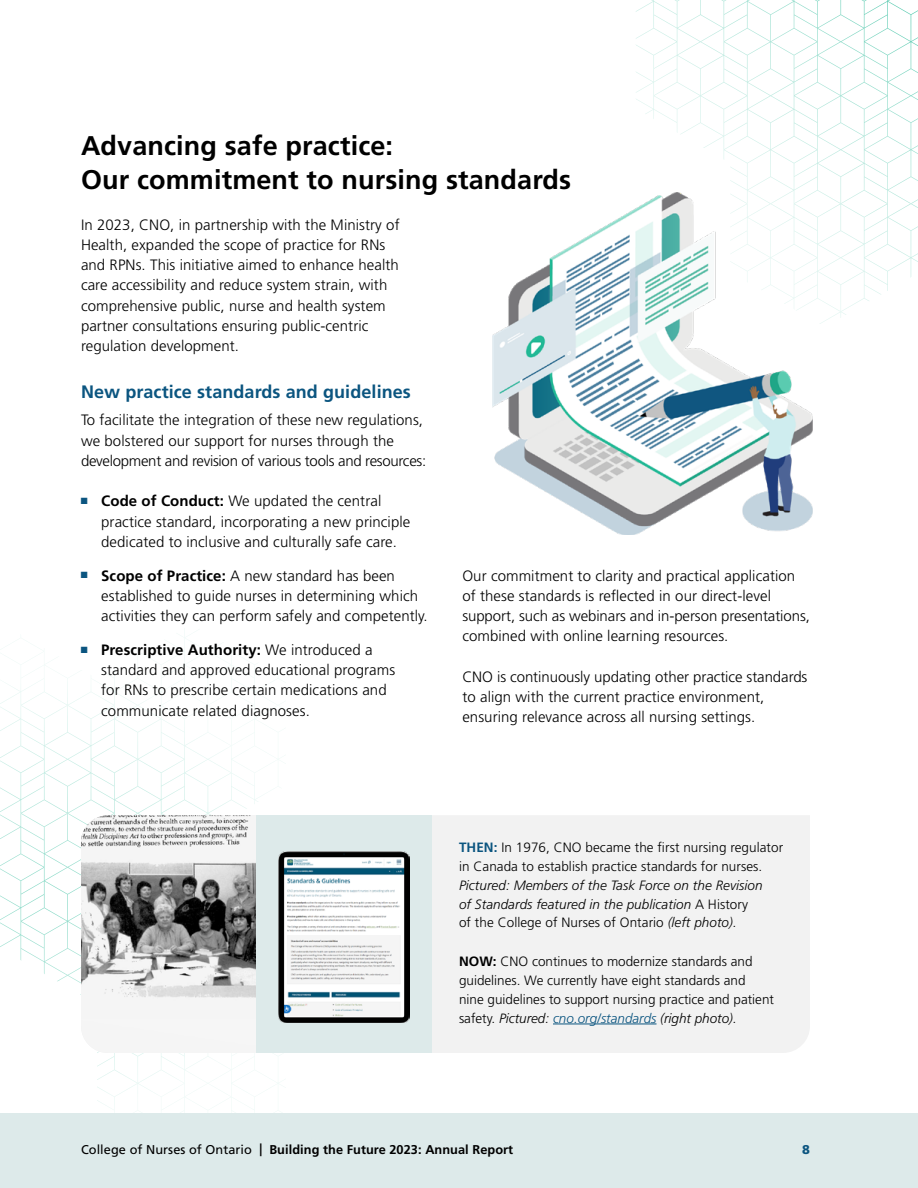
<style>
.page{position:relative;width:918px;height:1188px;background:#fff}
.page>*{position:absolute;margin:0;border:0;box-sizing:border-box;transform-origin:0 0}
.t1{font:700 27px/33.8px "Frutiger LT Std";letter-spacing:.005em;color:#000}
.t2{font:700 18px "Frutiger LT Std";letter-spacing:.005em;color:#0b5580}
.t3{font:300 15px/20.2px "Frutiger LT Std";letter-spacing:.005em;color:#000}
.t4{font:300 13.5px/18.8px "Frutiger LT Std";color:#000}
.t5{font:italic 300 13.5px/18.8px "Frutiger LT Std";letter-spacing:.005em;color:#000}
.t6{font:700 12.75px "Frutiger LT Std";letter-spacing:.005em;color:#000}
.t7{font:900 12.75px "Frutiger LT Std";color:#0b5580}
.s1{font-family:"Arial Narrow";font-weight:400;font-size:13.5px;color:#0b5580}
.s2{font-weight:700}
.s3{font-weight:700;color:#0b5580}
.s4{font-style:normal}
.s5{font-style:italic}
.s6{font-style:italic;color:#0b5580}
.s7{font-weight:400}
</style>
<div class="page">
<svg style="left:636px;top:0;width:282px;height:318px"></svg>
<svg style="left:0;top:637px;width:286px;height:477px"></svg>
<img style="left:493px;top:192px;width:337px;height:343px">
<div style="left:0;top:1114px;width:918px;height:74px;background:#ddeaea"></div>
<div style="left:432px;top:815px;width:378px;height:238px;background:#f2f2f2"></div>
<hr style="left:553px;top:1024px;width:104px;height:1px;background:#0b5580">
<img style="left:81px;top:815px;width:175px;height:238px">
<div style="left:256px;top:815px;width:176px;height:238px;background:#ddeaea"></div>
<img style="left:279px;top:851px;width:131px;height:171px">
<h1 class="t1" style="left:81px;top:129px;width:492px">Advancing safe practice:<br>Our commitment to nursing standards</h1>
<p class="t3" style="left:81px;top:214px;width:320px">In 2023, CNO, in partnership with the Ministry of Health, expanded the scope of practice for RNs and RPNs. This initiative aimed to enhance health care accessibility and reduce system strain, with comprehensive public, nurse and health system partner consultations ensuring public-centric regulation development.</p>
<p class="t2" style="left:81px;top:381px;width:331px">New practice standards and guidelines</p>
<p class="t3" style="left:81px;top:410px;width:347px">To facilitate the integration of these new regulations, we bolstered our support for nurses through the development and revision of various tools and resources:</p>
<p class="t3" style="left:101px;top:491px;width:311px;text-indent:-20px"><span class="s1">■</span> <span class="s2">Code of Conduct:</span> We updated the central practice standard, incorporating a new principle dedicated to inclusive and culturally safe care.</p>
<p class="t3" style="left:101px;top:565px;width:328px;text-indent:-20px"><span class="s1">■</span> <span class="s2">Scope of Practice:</span> A new standard has been established to guide nurses in determining which activities they can perform safely and competently.</p>
<p class="t3" style="left:101px;top:640px;width:295px;text-indent:-20px"><span class="s1">■</span> <span class="s2">Prescriptive Authority:</span> We introduced a standard and approved educational programs for RNs to prescribe certain medications and communicate related diagnoses.</p>
<p class="t3" style="left:462px;top:565px;width:349px">Our commitment to clarity and practical application of these standards is reflected in our direct-level support, such as webinars and in-person presentations, combined with online learning resources.</p>
<p class="t3" style="left:462px;top:667px;width:347px">CNO is continuously updating other practice standards to align with the current practice environment, ensuring relevance across all nursing settings.</p>
<p class="t4" style="left:459px;top:839px;width:326px"><span class="s3">THEN:</span> In 1976, CNO became the first nursing regulator in Canada to establish practice standards for nurses.</p>
<p class="t5" style="left:459px;top:876px;width:305px">Pictured: Members of the Task Force on the Revision of Standards featured in the publication <span class="s4">A History of the College of Nurses of Ontario</span> (left photo).</p>
<p class="t4" style="left:459px;top:953px;width:317px"><span class="s2">NOW:</span> CNO continues to modernize standards and guidelines. We currently have eight standards and<br>nine guidelines to support nursing practice and patient safety. <span class="s5">Pictured:</span> <span class="s6">cno.org/standards</span> <span class="s5">(right photo).</span></p>
<p class="t6" style="left:81px;top:1142px;width:434px"><span class="s7">College of Nurses of Ontario</span> | Building the Future 2023: Annual Report</p>
<p class="t7" style="left:802px;top:1142px;width:9px">8</p>
</div>
